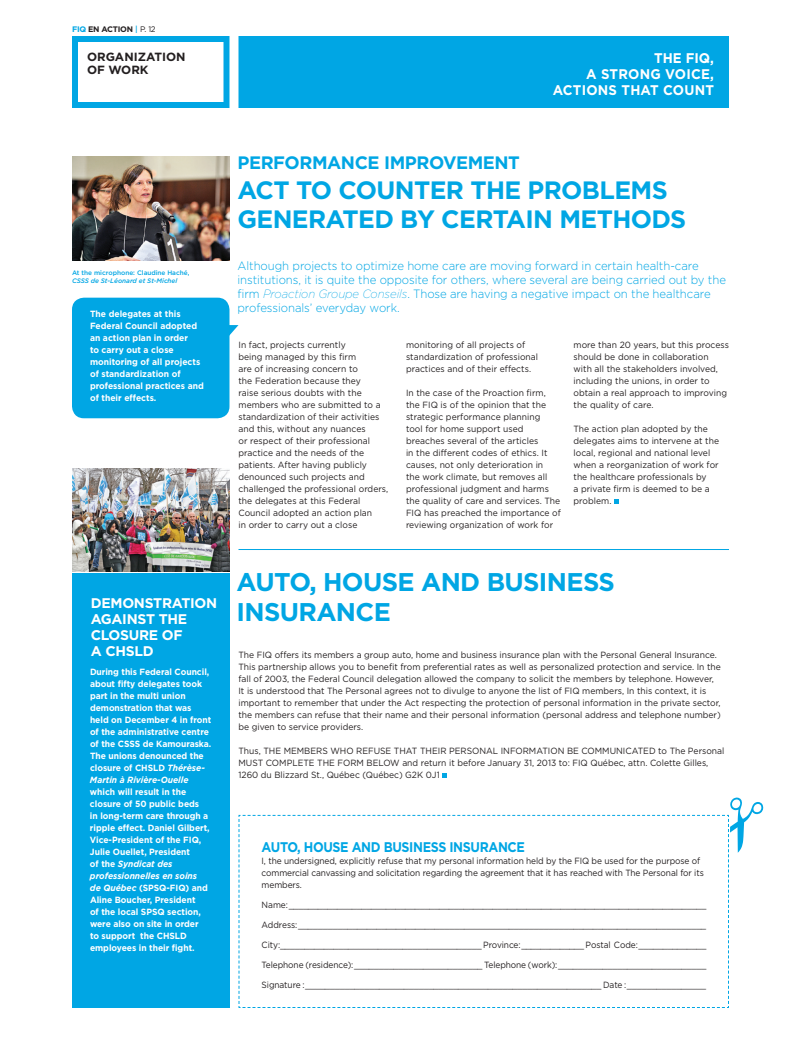
<style>
.page{position:relative;width:801px;height:1044px;background:#fff}
.page>*{position:absolute;margin:0;border:0;box-sizing:border-box;transform-origin:0 0}
.t1{font:700 25.6px/30px "Gotham";letter-spacing:-.025em;color:#00a6e4}
.t2{font:700 25.1px/30px "Gotham";letter-spacing:-.025em;color:#00a6e4}
.t3{font:700 18px "Gotham";letter-spacing:-.025em;color:#00a6e4}
.t4{font:700 14px/16px "Gotham";letter-spacing:-.02em;color:#fff}
.t5{font:700 14px "Gotham";letter-spacing:-.03em;color:#00a6e4;scale:.9 1}
.t6{font:700 14px/16px "Gotham";color:#fff;scale:.95 1}
.t7{font:700 14px "Gotham";letter-spacing:-.02em;color:#fff;scale:.95 1}
.t8{font:300 12px/14px "Gotham";letter-spacing:-.005em;color:#00a6e4;scale:.95 1}
.t9{font:700 11.9px/13.6px "Gotham";color:#231f20}
.t10{font:9px/12px "Gotham";color:#231f20;scale:.95 1}
.t11{font:9px/12px "Gotham";color:#231f20;scale:.93 1}
.t12{font:700 9px/12px "Gotham";letter-spacing:-.005em;color:#fff;scale:.95 1}
.t13{font:italic 700 9px/12px "Gotham";letter-spacing:-.005em;color:#fff;scale:.95 1}
.t14{font:700 8px "Gotham";color:#231f20}
.t15{font:8px "Gotham";color:#231f20}
.t16{font:500 6.5px "Gotham";color:#00a6e4}
.t17{font:italic 500 6.5px "Gotham";letter-spacing:-.005em;color:#00a6e4}
.s1{color:#00a6e4}
.s2{font-weight:500;color:#00a6e4}
.s3{font-style:normal}
.s4{font-style:italic}
.s5{font-weight:200;font-style:italic}
</style>
<div class="page">
<div style="left:72px;top:36px;width:158px;height:72px;border:6px solid #00a6e4"></div>
<svg style="left:442px;top:773px;width:5px;height:5px"></svg>
<hr style="left:238px;top:549px;width:491px;height:1px;background:#00a6e4">
<svg style="left:238px;top:797px;width:525px;height:211px"></svg>
<div style="left:72px;top:574px;width:158px;height:434px;background:#00a6e4"></div>
<div style="left:242px;top:39px;width:484px;height:66px;background:#00a6e4"></div>
<div style="left:238px;top:36px;width:491px;height:72px;border:6px solid #00a6e4"></div>
<svg style="left:614px;top:500px;width:5px;height:4px"></svg>
<div style="left:72px;top:298px;width:158px;height:120px;background:#00a6e4;border-radius:12px"></div>
<svg style="left:229px;top:325px;width:9px;height:17px"></svg>
<img style="left:72px;top:468px;width:158px;height:103px">
<img style="left:72px;top:156px;width:158px;height:105px">
<p class="t14" style="left:72px;top:24px;width:42px"><span class="s1">FIQ</span> en action</p>
<p class="t15" style="left:135px;top:24px;width:22px"><span class="s2">|</span> p. 12</p>
<h3 class="t9" style="left:87px;top:50px;width:20px">ORGA</h3>
<h3 class="t9" style="left:87px;top:50px;width:100px;text-indent:37px">NIZATION<br>OF WORK</h3>
<h3 class="t6" style="left:586px;top:49px;width:136px;text-indent:68px">The FIQ,<br>A stron g voic</h3>
<h3 class="t7" style="left:701px;top:66px;width:15px">e,</h3>
<h3 class="t7" style="left:553px;top:82px;width:21px">action</h3>
<h3 class="t7" style="left:609px;top:82px;width:101px">s that count</h3>
<p class="t16" style="left:72px;top:269px;width:119px">At the microphone: Claudine Haché,</p>
<p class="t17" style="left:72px;top:277px;width:107px">CSSS de St-Léonard et St-Michel</p>
<p class="t12" style="left:90px;top:308px;width:121px">The delegates at this<br>Federal Council adopted an action plan in order<br>to carry out a close monitoring of all projects of standardization of professional practices and of their effects.</p>
<h3 class="t4" style="left:91px;top:595px;width:101px;text-indent:54px">st ration against the closure of<br>a CHSL</h3>
<h3 class="t4" style="left:91px;top:595px;width:32px">Demon</h3>
<h3 class="t4" style="left:143px;top:643px;width:12px">D</h3>
<p class="t12" style="left:90px;top:666px;width:129px">During this Federal Council, about fifty delegates took part in the multi union demonstration that was held on December 4 in front of the administrative centre of the CSSS</p>
<p class="t12" style="left:90px;top:738px;width:129px;text-indent:53px">de Kamouraska.<br>The unions denounced the closure of CHSL</p>
<p class="t13" style="left:90px;top:762px;width:122px;text-indent:68px"><span class="s3">D</span> Thérèse-<br>Martin à Rivière-Ouelle</p>
<p class="t12" style="left:90px;top:786px;width:128px">which will result in the closure of 50 public beds<br>in long-term care through a ripple effect. Daniel Gilbert,<br>Vice-President of the FIQ,<br>Julie Ouellet, President<br>of the <span class="s4">Syndicat des professionnelles en soins de Québec</span> (SPSQ-FIQ) and<br>Aline Boucher, President<br>of the local SPSQ section, were also on site in order to support the CHSL</p>
<p class="t12" style="left:90px;top:930px;width:112px;text-indent:90px">D employees in their fight.</p>
<h3 class="t3" style="left:238px;top:152px;width:270px">performance Improvem ent</h3>
<h2 class="t2" style="left:238px;top:174px;width:18px">Act</h2>
<h2 class="t2" style="left:238px;top:174px;width:450px;text-indent:59px">to counter the problems gen erated by certain m ethods</h2>
<p class="t8" style="left:238px;top:259px;width:516px">Although projects to optimize home care are moving forward in certain health-care institutions, it is quite the opposite for others, where several are being carried out by the firm <span class="s5">Proaction Groupe Conseils</span>. Those are having a negative impact on the healthcare professionals’ everyday work.</p>
<p class="t10" style="left:238px;top:339px;width:159px">In fact, projects currently<br>being managed by this firm<br>are of increasing concern to<br>the Federation because they<br>raise serious doubts with the members who are submitted to a standardization of their activities and this, without any nuances<br>or respect of their professional practice and the needs of the patients. After having publicly denounced such projects and challenged the professional orders, the delegates at this Federal<br>Council adopted an action plan<br>in order to carry out a close</p>
<p class="t10" style="left:406px;top:339px;width:141px">monitoring of all projects of standardization of professional practices and of their effects.</p>
<p class="t10" style="left:406px;top:387px;width:165px">In the case of the Proaction firm, the FIQ is of the opinion that the strategic performance planning<br>tool for home support used breaches several of the articles<br>in the different codes of ethics. It causes, not only deterioration in<br>the work climate, but removes all professional judgment and harms the quality of care and services. The FIQ has preached the importance of reviewing organization of work for</p>
<p class="t10" style="left:574px;top:339px;width:165px">more than 20 years, but this process should be done in collaboration with all the stakeholders involved, including the unions, in order to obtain a real approach to improving the quality of care.</p>
<p class="t10" style="left:574px;top:423px;width:155px">The action plan adopted by the delegates aims to intervene at the local, regional and national level when a reorganization of work for the healthcare professionals by<br>a private firm is deemed to be a problem.</p>
<h1 class="t1" style="left:236px;top:567px;width:380px">Auto, house and busin ess insurance</h1>
<p class="t10" style="left:238px;top:648px;width:509px">The FIQ offers its members a group auto, home and business insurance plan with the Personal General Insurance.<br>This partnership allows you to benefit from preferential rates as well as personalized protection and service. In the fall of 2003, the Federal Council delegation allowed the company to solicit the members by telephone. However, It is understood that The Personal agrees not to divulge to anyone the list of FIQ members, In this context, it is important to remember that under the Act respecting the protection of personal information in the private sector, the members can refuse that their name and their personal information (personal address and telephone number) be given to service providers.</p>
<p class="t10" style="left:238px;top:744px;width:513px">Thus, THE MEMBERS WHO REFUSE THAT THEIR PERSONAL IN FORMATION BE COMMUN ICATED to The Personal<br>MUST COMPLETE THE FORM BELOW and return it before January 31, 2013 to: FIQ Québec, attn. Colette Gilles,<br>1260 du Blizzard St., Québec (Québec) G2K 0J1</p>
<h3 class="t5" style="left:262px;top:839px;width:294px">Auto, house and busin ess insurance</h3>
<p class="t11" style="left:262px;top:855px;width:477px">I, the undersigned, explicitly refuse that my personal information held by the FIQ be used for the purpose of commercial canvassing and solicitation regarding the agreement that it has reached with The Personal for its members.</p>
<p class="t11" style="left:262px;top:899px;width:480px">N ame:______________________________________________________________________________________</p>
<p class="t11" style="left:262px;top:919px;width:480px">Address:___________________________________________________________________________________</p>
<p class="t11" style="left:262px;top:939px;width:480px">City:_________________________________________ Province:_____________ Postal Code:______________</p>
<p class="t11" style="left:262px;top:959px;width:480px">Telephone (residence):__________________________ Telephone (work):______________________________</p>
<p class="t11" style="left:262px;top:979px;width:479px">Signature :____________________________________________________________ Date :________________</p>
</div>
